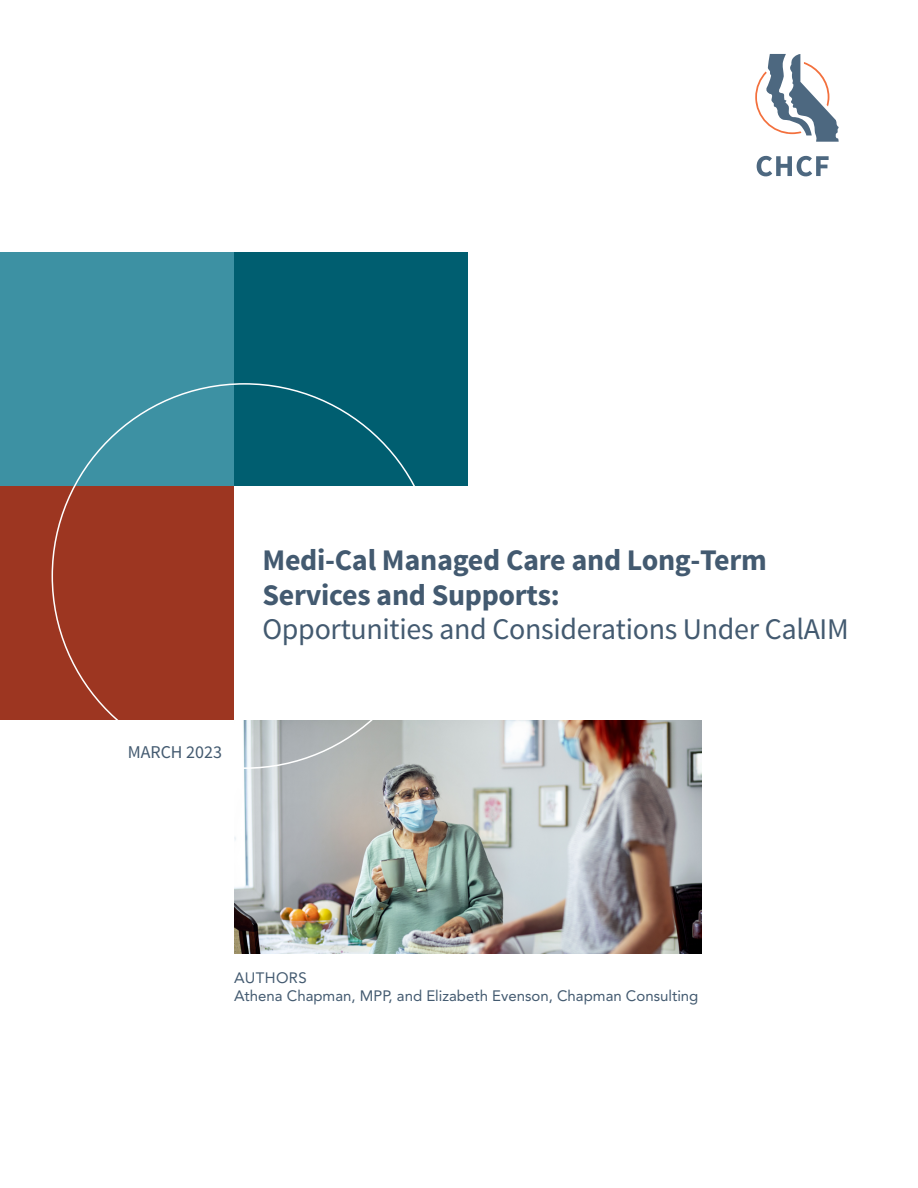
<style>
.page{position:relative;width:918px;height:1188px;background:#fff}
.page>*{position:absolute;margin:0;border:0;box-sizing:border-box;transform-origin:0 0}
.cover-title{font:700 30px/34.5px "Source Sans Pro";letter-spacing:-.01em;color:#435a70}
.cover-date{font:18px "Source Sans Pro";color:#435a70}
.cover-authors{font:15px "Avenir LT Std";color:#435a70}
.cover-author_head{font:15px "Avenir LT Std";letter-spacing:.025em;color:#435a70}
.s1{font-weight:400}
</style>
<div class="page">
<div style="left:234px;top:252px;width:234px;height:234px;background:#005e70"></div>
<div style="left:0;top:252px;width:234px;height:234px;background:#3d91a3"></div>
<div style="left:0;top:486px;width:234px;height:234px;background:#9d3621"></div>
<svg style="left:755px;top:54px;width:84px;height:88px"></svg>
<svg style="left:757px;top:156px;width:72px;height:20px"></svg>
<img style="left:234px;top:720px;width:468px;height:234px">
<p class="cover-date" style="left:128px;top:740px;width:96px">MARCH 2023</p>
<p class="cover-title" style="left:262px;top:544px;width:588px">Medi-Cal Managed Care and Long-Term<br>Services and Supports:<br><span class="s1">Opportunities and Considerations Under CalAIM</span></p>
<p class="cover-author_head" style="left:234px;top:969px;width:74px">AUTHORS</p>
<p class="cover-authors" style="left:234px;top:987px;width:466px">Athena Chapman, MPP, and Elizabeth Evenson, Chapman Consulting</p>
</div>
